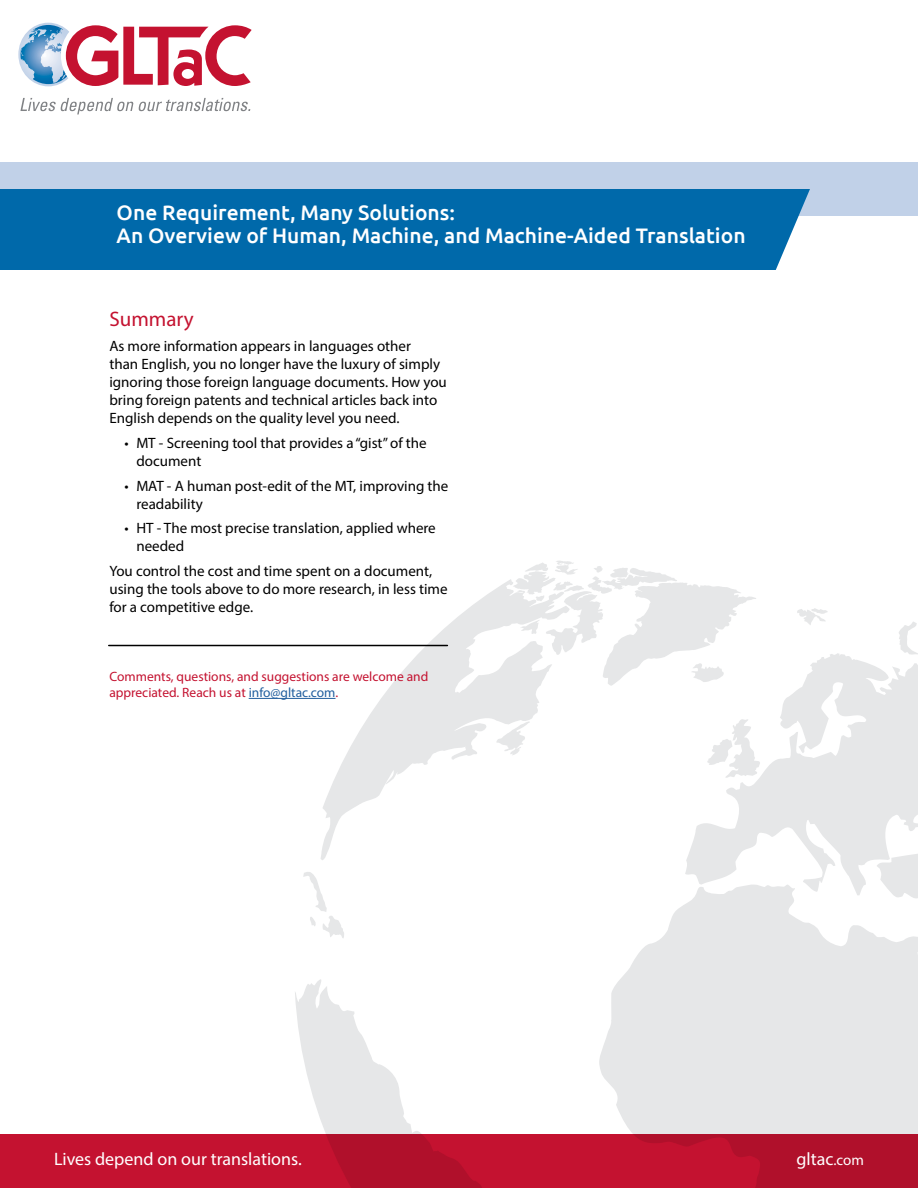
<style>
.page{position:relative;width:918px;height:1188px;background:#fff}
.page>*{position:absolute;margin:0;border:0;box-sizing:border-box;transform-origin:0 0}
.t1{font:500 21px/22.5px "Ubuntu";color:#fff}
.t2{font:21px "Myriad Pro";color:#c41230}
.t3{font:18px "Myriad Pro";color:#fff}
.t4{font:15px/18px "Myriad Pro";color:#000}
.t5{font:13.5px/16.2px "Myriad Pro";color:#c41230}
.s1{color:#215e9e}
.s2{font-size:15px}
</style>
<div class="page">
<svg style="left:295px;top:561px;width:623px;height:573px"></svg>
<div style="left:0;top:162px;width:918px;height:54px;background:#c1d1e8"></div>
<svg style="left:0;top:1134px;width:918px;height:54px;fill:#c41230"></svg>
<div style="left:0;top:189px;width:810px;height:81px;background:#0069aa"></div>
<hr style="left:249px;top:698px;width:87px;height:1px;background:#215e9e">
<svg style="left:18px;top:23px;width:234px;height:63px"></svg>
<svg style="left:20px;top:98px;width:230px;height:16px"></svg>
<hr style="left:109px;top:645px;width:338px;height:1px;background:#000">
<h1 class="t1" style="left:117px;top:201px;width:630px">One Requirement, Many Solutions:<br>An Overview of Human, Machine, and Machine-Aided Translation</h1>
<h1 class="t2" style="left:109px;top:306px;width:86px">Summary</h1>
<p class="t4" style="left:109px;top:337px;width:339px">As more information appears in languages other<br>than English, you no longer have the luxury of simply ignoring those foreign language documents. How you bring foreign patents and technical articles back into English depends on the quality level you need.</p>
<p class="t4" style="left:136px;top:433px;width:292px;text-indent:-12px">• MT - Screening tool that provides a “gist” of the document</p>
<p class="t4" style="left:136px;top:476px;width:314px;text-indent:-12px">• MAT - A human post-edit of the MT, improving the readability</p>
<p class="t4" style="left:136px;top:519px;width:301px;text-indent:-12px">• HT - The most precise translation, applied where needed</p>
<p class="t4" style="left:109px;top:562px;width:340px">You control the cost and time spent on a document, using the tools above to do more research, in less time for a competitive edge.</p>
<p class="t5" style="left:109px;top:668px;width:320px">Comments, questions, and suggestions are welcome and appreciated. Reach us at <span class="s1">info@gltac.com</span>.</p>
<p class="t3" style="left:54px;top:1148px;width:249px">Lives depend on our translations.</p>
<p class="t3" style="left:797px;top:1148px;width:69px">gltac<span class="s2">.com</span></p>
</div>
